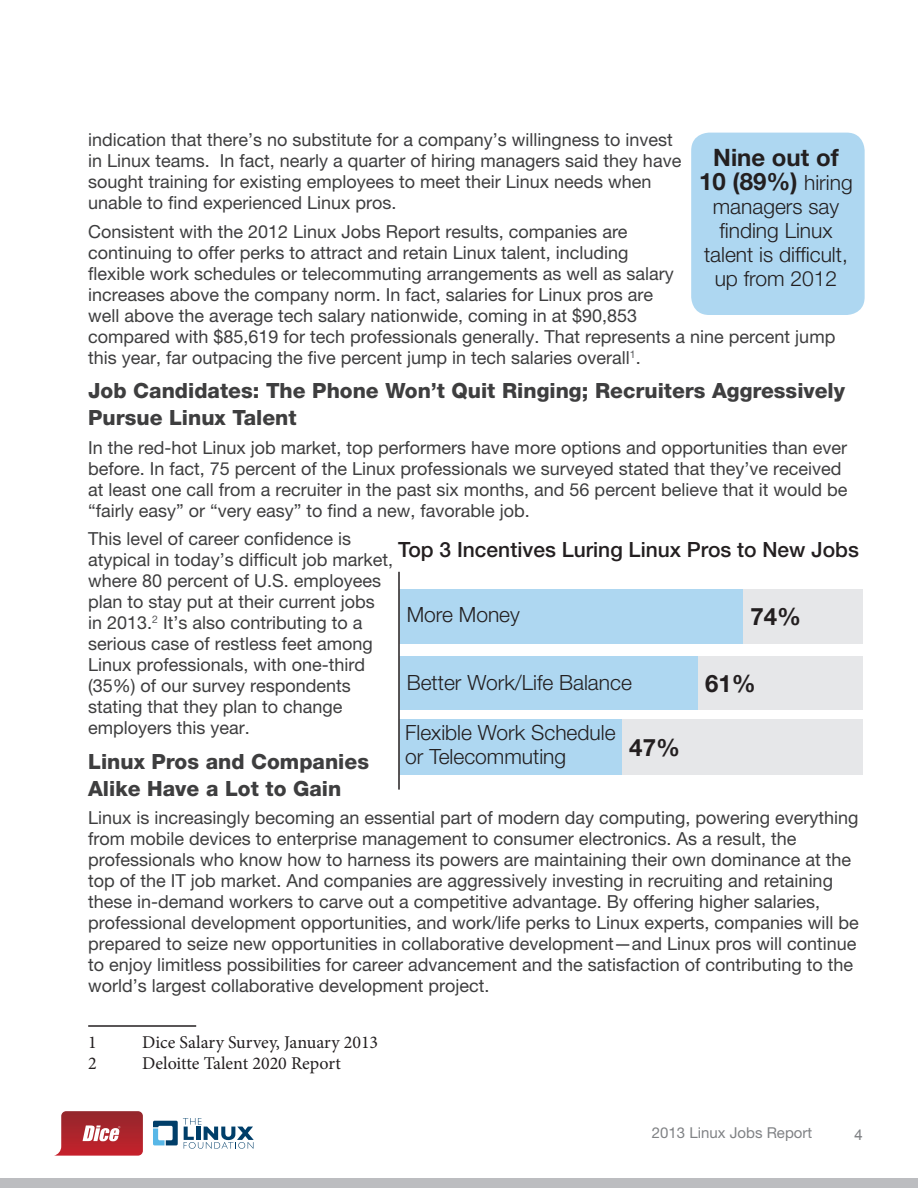
<style>
.page{position:relative;width:918px;height:1188px;background:#fff}
.page>*{position:absolute;margin:0;border:0;box-sizing:border-box;transform-origin:0 0}
.t1{font:700 24px "Helvetica Neue LT Pro";color:#231f20}
.Paragraph{font:800 21px/27px "Helvetica Neue LT Pro";color:#3e3e3f}
.t2{font:300 21px/24px "Helvetica Neue LT Pro";color:#231f20;text-align:center}
.t3{font:500 21px "Helvetica Neue LT Pro";color:#231f20}
.Paragraph-2{font:18px/21px "Helvetica Neue LT Pro";color:#3e3e3f}
.t4{font:18px "Minion Pro";color:#231f20}
.t5{font:15px "Helvetica Neue LT Pro";color:#808285}
.t6{font:15px "Arial";color:#808285}
.s1{font-weight:300;font-size:21px}
</style>
<div class="page">
<svg style="left:153px;top:1118px;width:101px;height:31px"></svg>
<svg style="left:54px;top:1111px;width:89px;height:45px;background:#bb4c52"></svg>
<div style="left:0;top:1178px;width:918px;height:10px;background:#bcbdc0"></div>
<hr style="left:88px;top:1025px;width:108px;height:2px;background:#231f20">
<div style="left:691px;top:133px;width:174px;height:182px;background:#aed7f1;border-radius:18px"></div>
<div style="left:399px;top:589px;width:463px;height:55px;background:#e6e7e9"></div>
<div style="left:400px;top:589px;width:342px;height:55px;background:#aed7f1"></div>
<div style="left:399px;top:656px;width:463px;height:54px;background:#e6e7e9"></div>
<div style="left:400px;top:656px;width:297px;height:54px;background:#aed7f1"></div>
<div style="left:399px;top:719px;width:463px;height:56px;background:#e6e7e9"></div>
<div style="left:400px;top:719px;width:222px;height:56px;background:#aed7f1"></div>
<hr style="left:398px;top:572px;width:2px;height:218px;background:#231f20">
<p class="Paragraph-2" style="left:88px;top:129px;width:595px">indication that there’s no substitute for a company’s willingness to invest in Linux teams. In fact, nearly a quarter of hiring managers said they have sought training for existing employees to meet their Linux needs when unable to find experienced Linux pros.</p>
<p class="Paragraph-2" style="left:88px;top:220px;width:749px">Consistent with the 2012 Linux Jobs Report results, companies are<br>continuing to offer perks to attract and retain Linux talent, including<br>flexible work schedules or telecommuting arrangements as well as salary<br>increases above the company norm. In fact, salaries for Linux pros are<br>well above the average tech salary nationwide, coming in at $90,853<br>compared with $85,619 for tech professionals generally. That represents a nine percent jump this year, far outpacing the five percent jump in tech salaries overall<sup>1</sup>.</p>
<p class="Paragraph" style="left:88px;top:377px;width:758px">Job Candidates: The Phone Won’t Quit Ringing; Recruiters Aggressively<br>Pursue Linux Talent</p>
<p class="Paragraph-2" style="left:88px;top:436px;width:761px">In the red-hot Linux job market, top performers have more options and opportunities than ever before. In fact, 75 percent of the Linux professionals we surveyed stated that they’ve received at least one call from a recruiter in the past six months, and 56 percent believe that it would be “fairly easy” or “very easy” to find a new, favorable job.</p>
<p class="Paragraph-2" style="left:88px;top:528px;width:307px">This level of career confidence is atypical in today’s difficult job market, where 80 percent of U.S. employees plan to stay put at their current jobs in 2013.<sup>2</sup> It’s also contributing to a serious case of restless feet among Linux professionals, with one-third (35%) of our survey respondents stating that they plan to change employers this year.</p>
<p class="Paragraph" style="left:88px;top:748px;width:282px">Linux Pros and Companies<br>Alike Have a Lot to Gain</p>
<p class="Paragraph-2" style="left:88px;top:807px;width:772px">Linux is increasingly becoming an essential part of modern day computing, powering everything from mobile devices to enterprise management to consumer electronics. As a result, the professionals who know how to harness its powers are maintaining their own dominance at the top of the IT job market. And companies are aggressively investing in recruiting and retaining these in-demand workers to carve out a competitive advantage. By offering higher salaries, professional development opportunities, and work/life perks to Linux experts, companies will be prepared to seize new opportunities in collaborative development—and Linux pros will continue to enjoy limitless possibilities for career advancement and the satisfaction of contributing to the world’s largest collaborative development project.</p>
<p class="t1" style="left:713px;top:142px;width:127px">Nine out of</p>
<p class="t1" style="left:699px;top:166px;width:155px">10 (89%) <span class="s1">hiring</span></p>
<p class="t2" style="left:713px;top:194px;width:128px">managers say</p>
<p class="t2" style="left:704px;top:218px;width:145px">finding Linux talent is difficult, up from 2012</p>
<p class="t3" style="left:398px;top:537px;width:462px">Top 3 Incentives Luring Linux Pros to New Jobs</p>
<p class="t2" style="left:407px;top:602px;width:115px">More Money</p>
<p class="t1" style="left:751px;top:601px;width:52px">74%</p>
<p class="t2" style="left:407px;top:670px;width:227px">Better Work/Life Balance</p>
<p class="t1" style="left:705px;top:668px;width:52px">61%</p>
<p class="t2" style="left:405px;top:720px;width:212px">Flexible Work Schedule</p>
<p class="t2" style="left:405px;top:744px;width:163px">or Telecommuting</p>
<p class="t1" style="left:629px;top:732px;width:52px">47%</p>
<p class="t4" style="left:88px;top:1030px;width:10px">1</p>
<p class="t4" style="left:142px;top:1030px;width:238px">Dice Salary Survey, January 2013</p>
<p class="t4" style="left:88px;top:1051px;width:10px">2</p>
<p class="t4" style="left:142px;top:1051px;width:200px">Deloitte Talent 2020 Report</p>
<p class="t5" style="left:652px;top:1124px;width:162px">2013 Linux Jobs Report</p>
<p class="t6" style="left:854px;top:1124px;width:10px">4</p>
</div>
